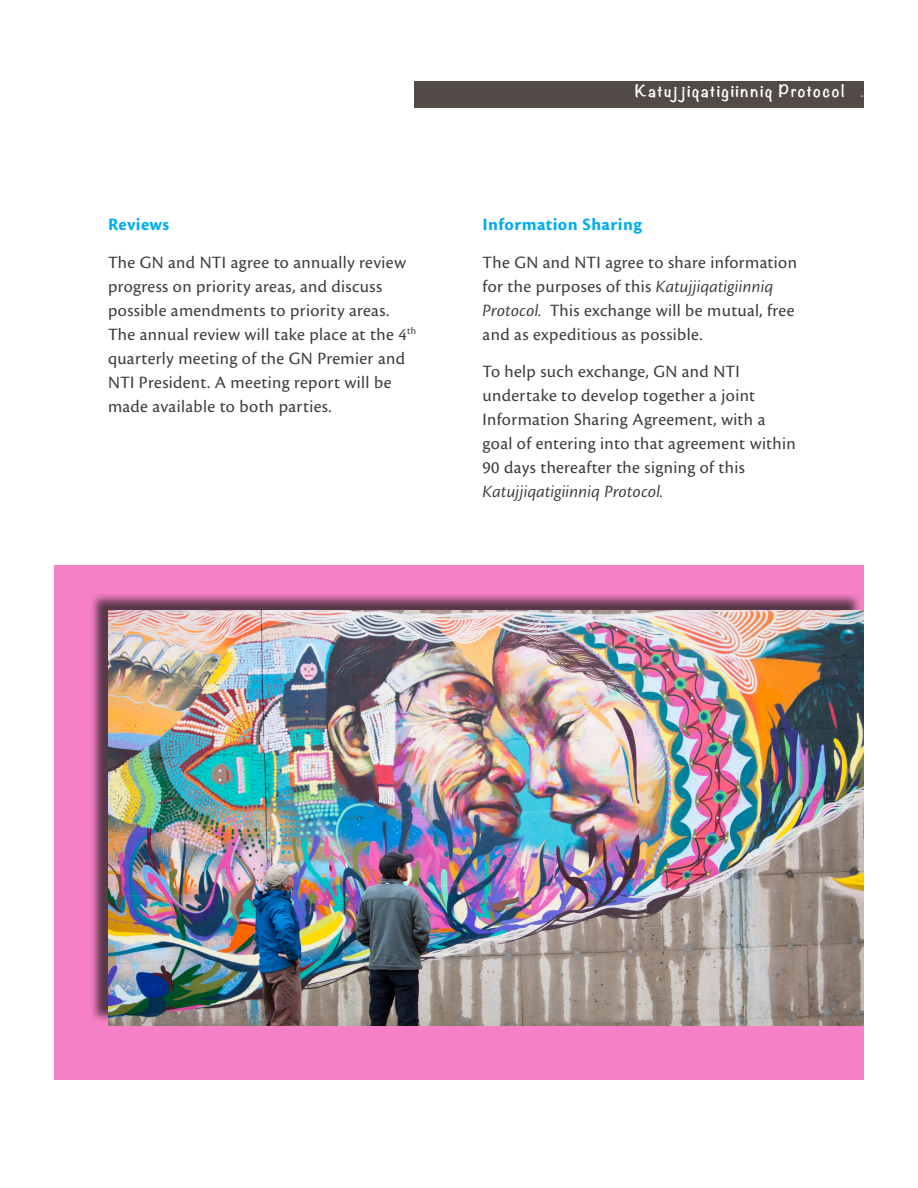
<style>
.page{position:relative;width:918px;height:1188px;background:#fff}
.page>*{position:absolute;margin:0;border:0;box-sizing:border-box;transform-origin:0 0}
.Body_text{font:18px/24px "Cronos Pro";letter-spacing:.02em;color:#3e3e3f}
.Body_text-2{font:18px "Cronos Pro Bold Capt";letter-spacing:.025em;color:#00aeef}
.t1{font:700 15px "Noteworthy";letter-spacing:.11em;color:#fff}
.s1{color:#939598}
.s2{font-family:"Cronos Pro Disp It"}
</style>
<div class="page">
<div style="left:415px;top:81px;width:449px;height:27px;background:#524a47"></div>
<div style="left:54px;top:566px;width:810px;height:514px;background:#f680c5"></div>
<div style="left:89px;top:592px;width:773px;height:431px;background:#231f20;opacity:.75"></div>
<img style="left:108px;top:611px;width:756px;height:414px">
<p class="Body_text-2" style="left:108px;top:214px;width:63px">Reviews</p>
<p class="Body_text" style="left:108px;top:250px;width:310px">The GN and NTI agree to annually review progress on priority areas, and discuss possible amendments to priority areas.<br>The annual review will take place at the 4<sup>th </sup>quarterly meeting of the GN Premier and NTI President. A meeting report will be made available to both parties.</p>
<p class="t1" style="left:635px;top:78px;width:230px">Katuj jiqatigiinniq Protocol <span class="s1">.</span></p>
<p class="Body_text-2" style="left:483px;top:214px;width:161px">Information Sharing</p>
<p class="Body_text" style="left:483px;top:250px;width:316px">The GN and NTI agree to share information for the purposes of this <span class="s2">Katujjiqatigiinniq Protocol.</span> This exchange will be mutual, free and as expeditious as possible.</p>
<p class="Body_text" style="left:483px;top:359px;width:315px">To help such exchange, GN and NTI undertake to develop together a joint Information Sharing Agreement, with a goal of entering into that agreement within 90 days thereafter the signing of this <span class="s2">Katujjiqatigiinniq Protocol.</span></p>
</div>
